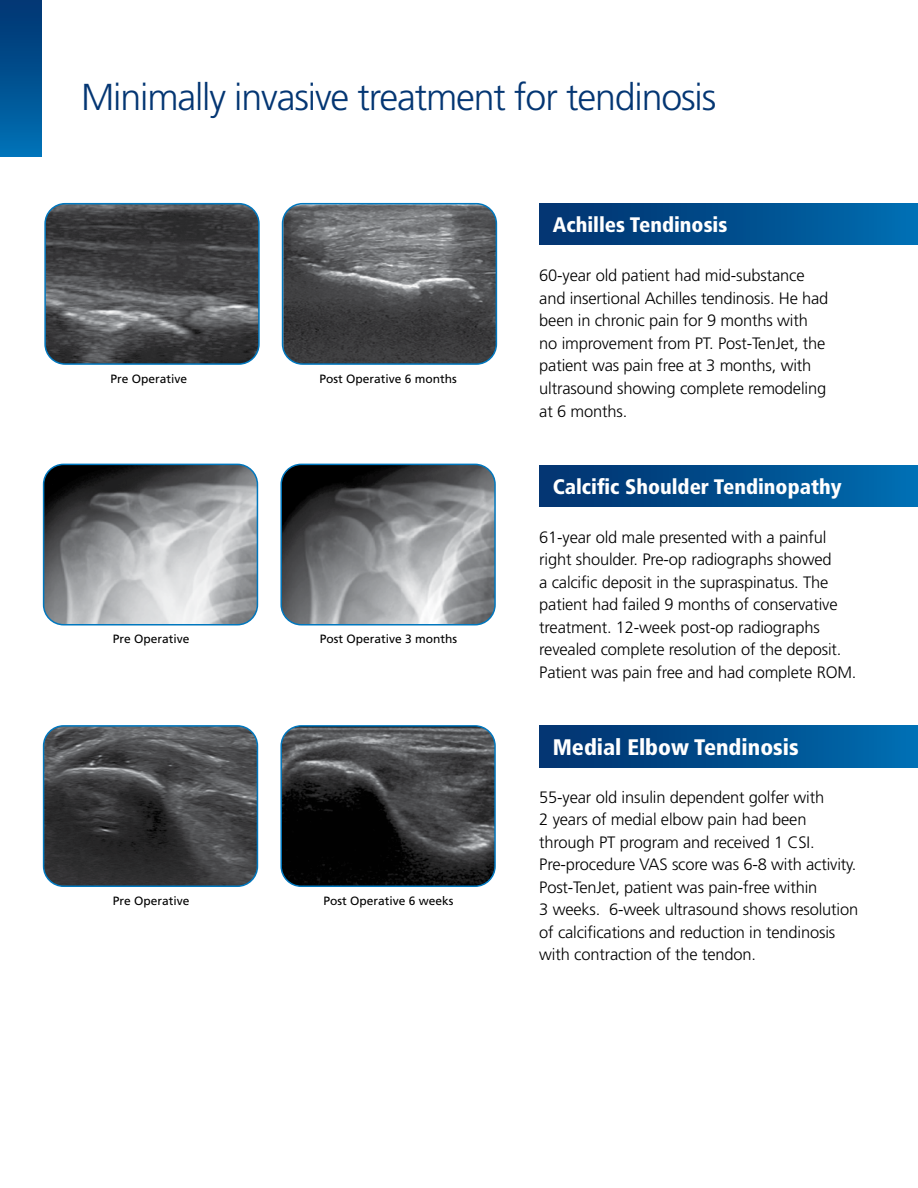
<style>
.page{position:relative;width:918px;height:1188px;background:#fff}
.page>*{position:absolute;margin:0;border:0;box-sizing:border-box;transform-origin:0 0}
.t1{font:300 37.5px "Frutiger";letter-spacing:-.03em;color:#043673}
.t2{font:900 condensed 22.5px "Frutiger";color:#fff}
.t3{font:900 condensed 21px "Frutiger";color:#fff}
.t4{font:300 16.5px/22.5px "Frutiger";letter-spacing:-.01em;color:#000}
.t5{font:12px "Frutiger";color:#000}
</style>
<div class="page">
<img style="left:47px;top:206px;width:210px;height:156px">
<div style="left:44px;top:203px;width:216px;height:162px;border:2px solid #0077be;border-radius:20px"></div>
<img style="left:283px;top:206px;width:211px;height:156px">
<div style="left:282px;top:203px;width:215px;height:162px;border:2px solid #0077be;border-radius:20px"></div>
<div style="left:539px;top:203px;width:379px;height:42px;background:linear-gradient(to right,#02306c,#006db0)"></div>
<img style="left:44px;top:464px;width:213px;height:161px">
<div style="left:43px;top:464px;width:215px;height:161px;border:2px solid #0077be;border-radius:20px"></div>
<img style="left:283px;top:464px;width:210px;height:161px">
<div style="left:280px;top:464px;width:216px;height:161px;border:2px solid #0077be;border-radius:20px"></div>
<div style="left:539px;top:465px;width:379px;height:42px;background:linear-gradient(to right,#02306c,#006db0)"></div>
<div style="left:539px;top:726px;width:379px;height:42px;background:linear-gradient(to right,#02306c,#006db0)"></div>
<img style="left:46px;top:728px;width:211px;height:156px">
<div style="left:43px;top:725px;width:215px;height:162px;border:2px solid #0077be;border-radius:20px"></div>
<img style="left:283px;top:728px;width:210px;height:156px">
<div style="left:280px;top:725px;width:216px;height:162px;border:2px solid #0077be;border-radius:20px"></div>
<div style="left:0;top:0;width:42px;height:157px;background:linear-gradient(to bottom,#01336f,#0071b5)"></div>
<h1 class="t1" style="left:81px;top:76px;width:637px">Minimally invasive treatment for tendinosis</h1>
<p class="t5" style="left:111px;top:371px;width:78px">Pre Operative</p>
<p class="t5" style="left:319px;top:371px;width:139px">Post Operative 6 months</p>
<p class="t5" style="left:113px;top:632px;width:78px">Pre Operative</p>
<p class="t5" style="left:320px;top:632px;width:139px">Post Operative 3 months</p>
<p class="t5" style="left:113px;top:893px;width:78px">Pre Operative</p>
<p class="t5" style="left:324px;top:893px;width:132px">Post Operative 6 weeks</p>
<p class="t3" style="left:553px;top:212px;width:176px">Achilles Tendinosis</p>
<p class="t4" style="left:539px;top:264px;width:291px">60-year old patient had mid-substance and insertional Achilles tendinosis. He had been in chronic pain for 9 months with no improvement from PT. Post-TenJet, the patient was pain free at 3 months, with ultrasound showing complete remodeling at 6 months.</p>
<p class="t3" style="left:553px;top:474px;width:291px">Calcific Shoulder Tendinopathy</p>
<p class="t4" style="left:539px;top:526px;width:319px">61-year old male presented with a painful right shoulder. Pre-op radiographs showed<br>a calcific deposit in the supraspinatus. The patient had failed 9 months of conservative treatment. 12-week post-op radiographs revealed complete resolution of the deposit.<br>Patient was pain free and had complete ROM.</p>
<h2 class="t2" style="left:553px;top:734px;width:247px">Medial Elbow Tendinosis</h2>
<p class="t4" style="left:539px;top:786px;width:321px">55-year old insulin dependent golfer with<br>2 years of medial elbow pain had been through PT program and received 1 CSI.<br>Pre-procedure VAS score was 6-8 with activity.<br>Post-TenJet, patient was pain-free within<br>3 weeks. 6-week ultrasound shows resolution of calcifications and reduction in tendinosis with contraction of the tendon.</p>
</div>
